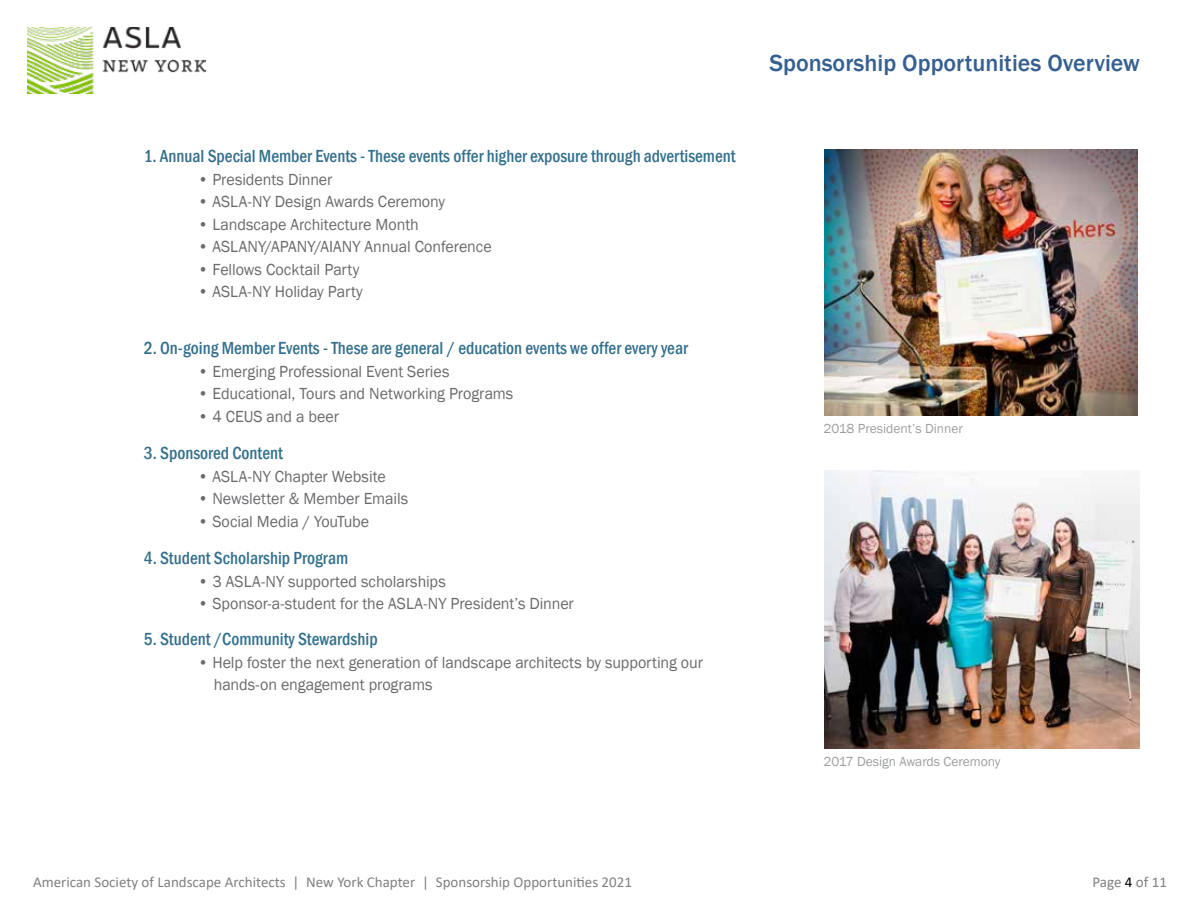
<style>
.page{position:relative;width:1200px;height:900px;background:#fff}
.page>*{position:absolute;margin:0;border:0;box-sizing:border-box;transform-origin:0 0}
.t1{font:500 24px "Franklin Gothic";color:#366091}
.t2{font:500 condensed 18px "Franklin Gothic";color:#33708d}
.t3{font:16.5px/22.5px "Franklin Gothic";letter-spacing:-.005em;color:#696a6d}
.t4{font:15px "Calibri";color:#808080}
.t5{font:13.5px "Franklin Gothic";color:#9d9fa2}
.s1{color:#000}
</style>
<div class="page">
<img style="left:825px;top:471px;width:315px;height:278px">
<img style="left:825px;top:150px;width:313px;height:265px">
<img style="left:27px;top:27px;width:178px;height:66px">
<p class="t2" style="left:144px;top:145px;width:593px">1. Annual Special Member Events - These events offer higher exposure through advertisement</p>
<p class="t3" style="left:198px;top:168px;width:136px">• Presidents Dinner</p>
<p class="t3" style="left:198px;top:191px;width:249px">• ASLA-NY Design Awards Ceremony</p>
<p class="t3" style="left:198px;top:213px;width:223px">• Landscape Architecture Month</p>
<p class="t3" style="left:198px;top:236px;width:295px">• ASLANY/APANY/AIANY Annual Conference</p>
<p class="t3" style="left:198px;top:258px;width:163px">• Fellows Cocktail Party</p>
<p class="t3" style="left:198px;top:281px;width:167px">• ASLA-NY Holiday Party</p>
<p class="t2" style="left:144px;top:337px;width:546px">2. On-going Member Events - These are general / education events we offer every year</p>
<p class="t3" style="left:198px;top:360px;width:253px">• Emerging Professional Event Series</p>
<p class="t3" style="left:198px;top:383px;width:317px">• Educational, Tours and Networking Programs</p>
<p class="t3" style="left:198px;top:405px;width:143px">• 4 CEUS and a beer</p>
<p class="t2" style="left:144px;top:442px;width:141px">3. Sponsored Content</p>
<p class="t3" style="left:198px;top:465px;width:190px">• ASLA-NY Chapter Website</p>
<p class="t3" style="left:198px;top:488px;width:212px">• Newsletter &amp; Member Emails</p>
<p class="t3" style="left:198px;top:510px;width:173px">• Social Media / YouTube</p>
<p class="t2" style="left:144px;top:547px;width:206px">4. Student Scholarship Program</p>
<p class="t3" style="left:198px;top:570px;width:249px">• 3 ASLA-NY supported scholarships</p>
<p class="t3" style="left:198px;top:593px;width:378px">• Sponsor-a-student for the ASLA-NY President’s Dinner</p>
<p class="t2" style="left:144px;top:628px;width:235px">5. Student /Community Stewardship</p>
<p class="t3" style="left:214px;top:651px;width:491px;text-indent:-16px">• Help foster the next generation of landscape architects by supporting our hands-on engagement programs</p>
<h1 class="t1" style="left:769px;top:48px;width:372px">Sponsorship Opportunities Overview</h1>
<p class="t5" style="left:824px;top:420px;width:141px">2018 President’s Dinner</p>
<p class="t5" style="left:824px;top:753px;width:179px">2017 Design Awards Ceremony</p>
<p class="t4" style="left:33px;top:871px;width:601px">American Society of Landscape Architects | New York Chapter | Sponsorship Opportunities 2021</p>
<p class="t4" style="left:1093px;top:871px;width:76px">Page <span class="s1">4</span> of 11</p>
</div>
